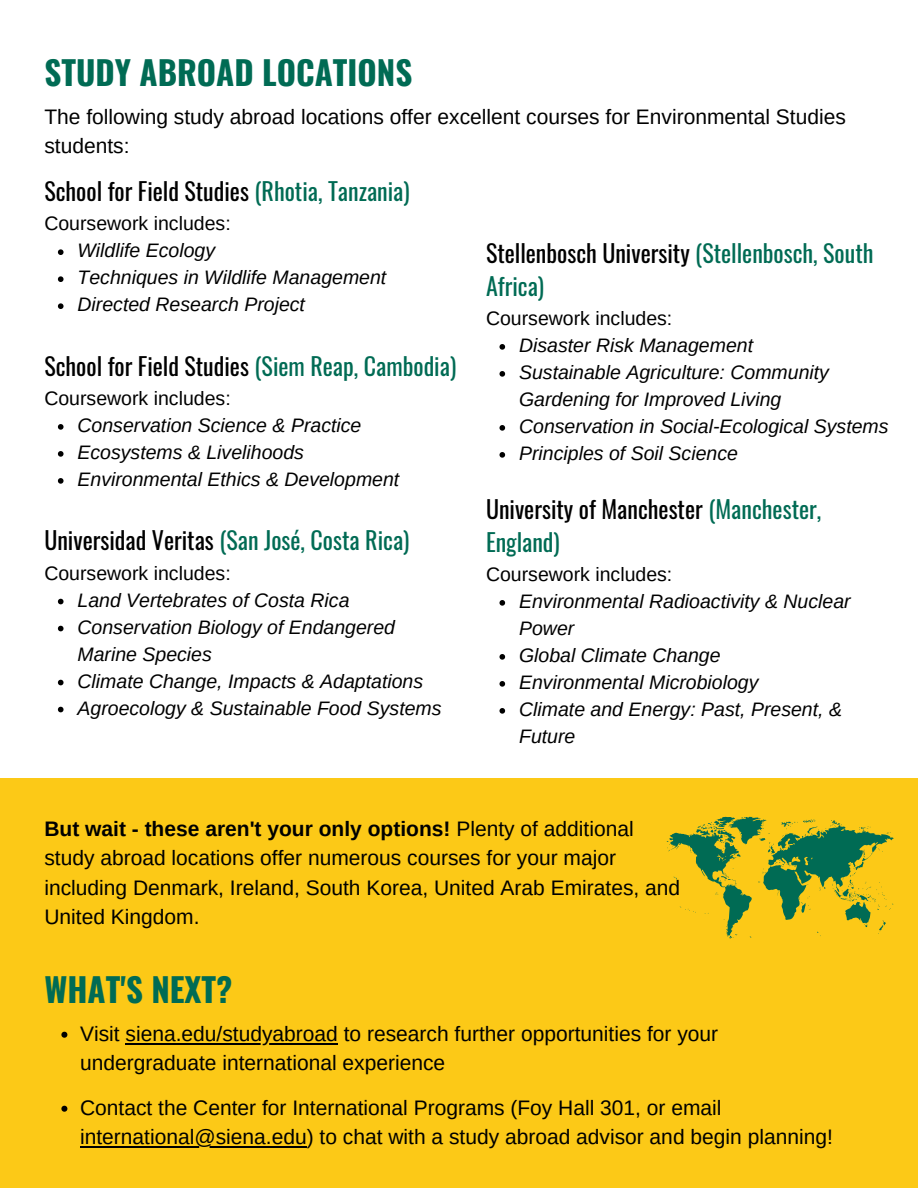
<style>
.page{position:relative;width:918px;height:1188px;background:#fff}
.page>*{position:absolute;margin:0;border:0;box-sizing:border-box;transform-origin:0 0}
.t1{font:700 33px "Oswald";color:#006b54}
.t2{font:24px/32.7px "Oswald";color:#000}
.t3{font:24px/32.7px "Oswald";color:#006b54}
.t4{font:21px/29.2px "Arimo";color:#000}
.t5{font:italic 19.5px/27px "Arimo";color:#000}
.t6{font:19.5px "Arimo";color:#000}
.s1{color:#006b54}
.s2{color:#000}
.s3{font-weight:700}
</style>
<div class="page">
<div style="left:0;top:778px;width:918px;height:410px;background:#fcc917"></div>
<svg style="left:58px;top:249px;width:6px;height:6px"></svg>
<svg style="left:58px;top:276px;width:6px;height:6px"></svg>
<svg style="left:58px;top:303px;width:6px;height:6px"></svg>
<svg style="left:58px;top:424px;width:6px;height:6px"></svg>
<svg style="left:58px;top:451px;width:6px;height:6px"></svg>
<svg style="left:58px;top:478px;width:6px;height:6px"></svg>
<svg style="left:58px;top:599px;width:6px;height:5px"></svg>
<svg style="left:58px;top:626px;width:6px;height:5px"></svg>
<svg style="left:58px;top:680px;width:6px;height:5px"></svg>
<svg style="left:58px;top:707px;width:6px;height:5px"></svg>
<svg style="left:500px;top:344px;width:5px;height:6px"></svg>
<svg style="left:500px;top:371px;width:5px;height:6px"></svg>
<svg style="left:500px;top:425px;width:5px;height:6px"></svg>
<svg style="left:500px;top:452px;width:5px;height:6px"></svg>
<svg style="left:500px;top:600px;width:5px;height:6px"></svg>
<svg style="left:500px;top:654px;width:5px;height:6px"></svg>
<svg style="left:500px;top:681px;width:5px;height:6px"></svg>
<svg style="left:500px;top:708px;width:5px;height:6px"></svg>
<svg style="left:667px;top:817px;width:227px;height:121px"></svg>
<svg style="left:61px;top:1032px;width:6px;height:6px"></svg>
<hr style="left:126px;top:1043px;width:212px;height:2px;background:#000">
<svg style="left:61px;top:1106px;width:6px;height:6px"></svg>
<hr style="left:80px;top:1146px;width:227px;height:2px;background:#000">
<h1 class="t1" style="left:44px;top:47px;width:369px">STUDY ABROAD LOCATIONS</h1>
<p class="t4" style="left:44px;top:102px;width:803px">The following study abroad locations offer excellent courses for Environmental Studies students:</p>
<h2 class="t2" style="left:44px;top:174px;width:367px">School for Field Studies <span class="s1">(Rhotia, Tanzania)</span></h2>
<p class="t6" style="left:44px;top:213px;width:188px">Coursework includes:</p>
<p class="t5" style="left:78px;top:237px;width:139px">Wildlife Ecology</p>
<p class="t5" style="left:78px;top:264px;width:310px">Techniques in Wildlife Management</p>
<p class="t5" style="left:78px;top:291px;width:229px">Directed Research Project</p>
<h2 class="t3" style="left:486px;top:236px;width:389px"><span class="s2">Stellenbosch University</span> (Stellenbosch, South<br>Africa)</h2>
<p class="t6" style="left:486px;top:307px;width:188px">Coursework includes:</p>
<p class="t5" style="left:519px;top:332px;width:235px">Disaster Risk Management</p>
<p class="t5" style="left:519px;top:359px;width:311px">Sustainable Agriculture: Community<br>Gardening for Improved Living</p>
<p class="t5" style="left:519px;top:413px;width:371px">Conservation in Social-Ecological Systems</p>
<p class="t5" style="left:519px;top:440px;width:220px">Principles of Soil Science</p>
<h2 class="t2" style="left:486px;top:492px;width:337px">University of Manchester <span class="s1">(Manchester,<br>England)</span></h2>
<p class="t6" style="left:486px;top:563px;width:188px">Coursework includes:</p>
<p class="t5" style="left:519px;top:588px;width:333px">Environmental Radioactivity &amp; Nuclear<br>Power</p>
<p class="t5" style="left:519px;top:642px;width:203px">Global Climate Change</p>
<p class="t5" style="left:519px;top:669px;width:241px">Environmental Microbiology</p>
<p class="t5" style="left:519px;top:696px;width:324px">Climate and Energy: Past, Present, &amp;<br>Future</p>
<h2 class="t2" style="left:44px;top:348px;width:413px">School for Field Studies <span class="s1">(Siem Reap, Cambodia)</span></h2>
<p class="t6" style="left:44px;top:387px;width:188px">Coursework includes:</p>
<p class="t5" style="left:78px;top:412px;width:285px">Conservation Science &amp; Practice</p>
<p class="t5" style="left:78px;top:439px;width:228px">Ecosystems &amp; Livelihoods</p>
<p class="t5" style="left:78px;top:466px;width:323px">Environmental Ethics &amp; Development</p>
<h2 class="t3" style="left:44px;top:523px;width:367px"><span class="s2">Universidad Veritas</span> (San José, Costa Rica)</h2>
<p class="t6" style="left:44px;top:562px;width:188px">Coursework includes:</p>
<p class="t5" style="left:78px;top:586px;width:273px">Land Vertebrates of Costa Rica</p>
<p class="t5" style="left:78px;top:613px;width:319px">Conservation Biology of Endangered<br>Marine Species</p>
<p class="t5" style="left:78px;top:667px;width:347px">Climate Change, Impacts &amp; Adaptations</p>
<p class="t5" style="left:78px;top:694px;width:366px">Agroecology &amp; Sustainable Food Systems</p>
<p class="t4" style="left:44px;top:814px;width:637px"><span class="s3">But wait - these aren't your only options!</span> Plenty of additional study abroad locations offer numerous courses for your major including Denmark, Ireland, South Korea, United Arab Emirates, and United Kingdom.</p>
<p class="t1" style="left:44px;top:963px;width:189px">WHAT'S NEXT?</p>
<h1 class="t4" style="left:80px;top:1019px;width:640px">Visit siena.edu/studyabroad to research further opportunities for your</h1>
<p class="t4" style="left:80px;top:1040px;width:643px;line-height:45px">undergraduate international experience<br>Contact the Center for International Programs (Foy Hall 301, or email</p>
<p class="t4" style="left:80px;top:1122px;width:754px">international@siena.edu) to chat with a study abroad advisor and begin planning!</p>
</div>
